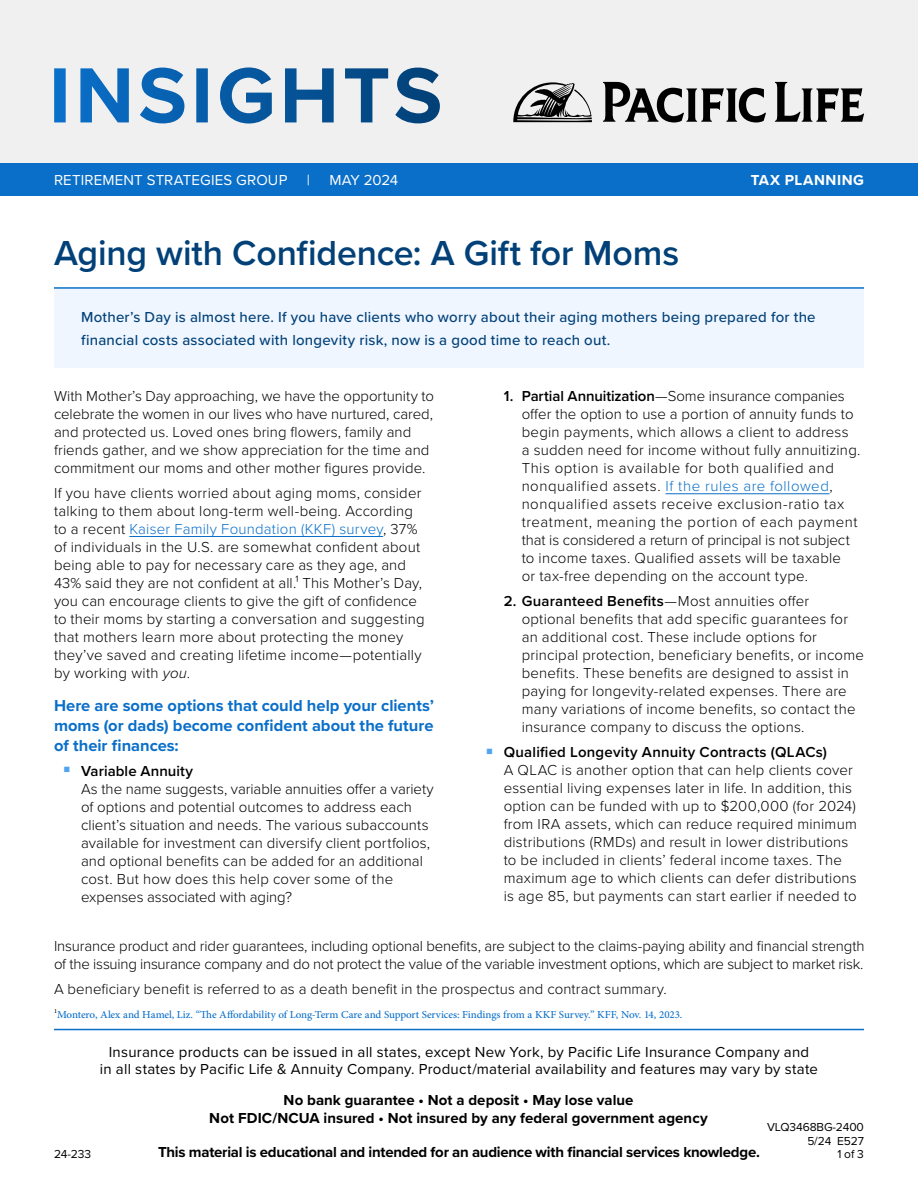
<style>
.page{position:relative;width:918px;height:1188px;background:#fff}
.page>*{position:absolute;margin:0;border:0;box-sizing:border-box;transform-origin:0 0}
.t1{font:600 36px "Proxima Nova";letter-spacing:-.005em;color:#024178}
.t2{font:700 16.5px/19.8px "Proxima Nova";color:#0a6fc9;text-align:justify}
.t3{font:300 15px/18px "Proxima Nova";letter-spacing:.015em;color:#000}
.t4{font:300 15px/18px "Proxima Nova";letter-spacing:-.01em;color:#000}
.t5{font:15px/16.5px "Proxima Nova";letter-spacing:.015em;color:#000;text-align:center}
.t6{font:700 15px/18px "Proxima Nova";letter-spacing:-.005em;color:#000;text-align:center}
.t7{font:500 15px/22.5px "Proxima Nova";letter-spacing:.015em;color:#024178}
.t8{font:15px "Adobe Arabic";letter-spacing:-.01em;color:#0a6fc9}
.t9{font:600 15px "Proxima Nova";letter-spacing:.015em;color:#000}
.t10{font:15px "Proxima Nova";letter-spacing:.01em;color:#fff}
.t11{font:700 15px "Proxima Nova";letter-spacing:.04em;color:#fff}
.t12{font:12px/13.5px "Proxima Nova";letter-spacing:-.01em;color:#000;text-align:right}
.s1{color:#0a6fc9}
.s2{font-style:italic}
.s3{font-weight:600}
</style>
<div class="page">
<div style="left:0;top:162px;width:918px;height:34px;background:#0a6fc9"></div>
<div style="left:0;top:0;width:918px;height:162px;background:#f0f0f0"></div>
<div style="left:54px;top:288px;width:810px;height:79px;background:#eff6ff"></div>
<hr style="left:54px;top:287px;width:810px;height:2px;background:#0a6fc9">
<svg style="left:54px;top:67px;width:386px;height:57px"></svg>
<hr style="left:129px;top:536px;width:254px;height:1px;background:#0a6fc9">
<hr style="left:666px;top:493px;width:164px;height:1px;background:#0a6fc9">
<svg style="left:603px;top:82px;width:163px;height:40px"></svg>
<svg style="left:775px;top:82px;width:89px;height:40px"></svg>
<svg style="left:513px;top:82px;width:79px;height:40px"></svg>
<hr style="left:54px;top:1029px;width:810px;height:1px;background:#0a6fc9">
<p class="t10" style="left:54px;top:169px;width:235px">RETIREMENT STRATEGIES GROUP</p>
<p class="t10" style="left:307px;top:169px;width:5px">|</p>
<p class="t10" style="left:329px;top:169px;width:70px">MAY 2024</p>
<h1 class="t1" style="left:54px;top:226px;width:627px">Aging with Confidence: A Gift for Moms</h1>
<p class="t11" style="left:751px;top:169px;width:115px">TAX PLANNING</p>
<p class="t7" style="left:81px;top:306px;width:736px">Mother’s Day is almost here. If you have clients who worry about their aging mothers being prepared for the financial costs associated with longevity risk, now is a good time to reach out.</p>
<p class="t3" style="left:54px;top:386px;width:382px">With Mother’s Day approaching, we have the opportunity to celebrate the women in our lives who have nurtured, cared, and protected us. Loved ones bring flowers, family and friends gather, and we show appreciation for the time and commitment our moms and other mother figures provide.</p>
<p class="t3" style="left:54px;top:483px;width:372px">If you have clients worried about aging moms, consider talking to them about long-term well-being. According to a recent <span class="s1">Kaiser Family Foundation (KKF) survey</span>, 37% of individuals in the U.S. are somewhat confident about being able to pay for necessary care as they age, and 43% said they are not confident at all.¹ This Mother’s Day, you can encourage clients to give the gift of confidence to their moms by starting a conversation and suggesting that mothers learn more about protecting the money they’ve saved and creating lifetime income—potentially by working with <span class="s2">you</span>.</p>
<p class="t2" style="left:54px;top:696px;width:381px">Here are some options that could help your clients’ moms (or dads) become confident about the future of their finances:</p>
<p class="t9" style="left:81px;top:760px;width:114px">Variable Annuity</p>
<p class="t3" style="left:81px;top:779px;width:354px">As the name suggests, variable annuities offer a variety of options and potential outcomes to address each client’s situation and needs. The various subaccounts available for investment can diversify client portfolios, and optional benefits can be added for an additional cost. But how does this help cover some of the expenses associated with aging?</p>
<p class="t3" style="left:522px;top:386px;width:340px;text-indent:-18px"><span class="s3">1. Partial Annuitization</span>—Some insurance companies offer the option to use a portion of annuity funds to begin payments, which allows a client to address<br>a sudden need for income without fully annuitizing.<br>This option is available for both qualified and nonqualified assets. <span class="s1">If the rules are followed</span>, nonqualified assets receive exclusion-ratio tax treatment, meaning the portion of each payment that is considered a return of principal is not subject to income taxes. Qualified assets will be taxable<br>or tax-free depending on the account type.</p>
<p class="t3" style="left:522px;top:591px;width:344px;text-indent:-18px"><span class="s3">2. Guaranteed Benefits</span>—Most annuities offer optional benefits that add specific guarantees for an additional cost. These include options for principal protection, beneficiary benefits, or income benefits. These benefits are designed to assist in paying for longevity-related expenses. There are many variations of income benefits, so contact the insurance company to discuss the options.</p>
<p class="t9" style="left:504px;top:741px;width:325px">Qualified Longevity Annuity Contracts (QLACs)</p>
<p class="t3" style="left:504px;top:760px;width:355px">A QLAC is another option that can help clients cover essential living expenses later in life. In addition, this option can be funded with up to $200,000 (for 2024) from IRA assets, which can reduce required minimum distributions (RMDs) and result in lower distributions to be included in clients’ federal income taxes. The maximum age to which clients can defer distributions is age 85, but payments can start earlier if needed to</p>
<p class="t4" style="left:54px;top:936px;width:812px">Insurance product and rider guarantees, including optional benefits, are subject to the claims-paying ability and financial strength of the issuing insurance company and do not protect the value of the variable investment options, which are subject to market risk.</p>
<p class="t3" style="left:54px;top:979px;width:614px">A beneficiary benefit is referred to as a death benefit in the prospectus and contract summary.</p>
<p class="t8" style="left:54px;top:1004px;width:630px"><sup>1</sup>Montero, Alex and Hamel, Liz. “The Affordability of Long-Term Care and Support Services: Findings from a KKF Survey.” KFF, Nov. 14, 2023.</p>
<p class="t12" style="left:54px;top:1147px;width:39px">24-233</p>
<p class="t5" style="left:100px;top:1043px;width:720px">Insurance products can be issued in all states, except New York, by Pacific Life Insurance Company and<br>in all states by Pacific Life &amp; Annuity Company. Product/material availability and features may vary by state</p>
<p class="t6" style="left:209px;top:1091px;width:500px">No bank guarantee • Not a deposit • May lose value<br>Not FDIC/NCUA insured • Not insured by any federal government agency</p>
<p class="t12" style="left:767px;top:1120px;width:98px">VLQ3468BG-2400<br>5/24 E527<br>1 of 3</p>
<p class="t6" style="left:158px;top:1143px;width:603px">This material is educational and intended for an audience with financial services knowledge.</p>
</div>
